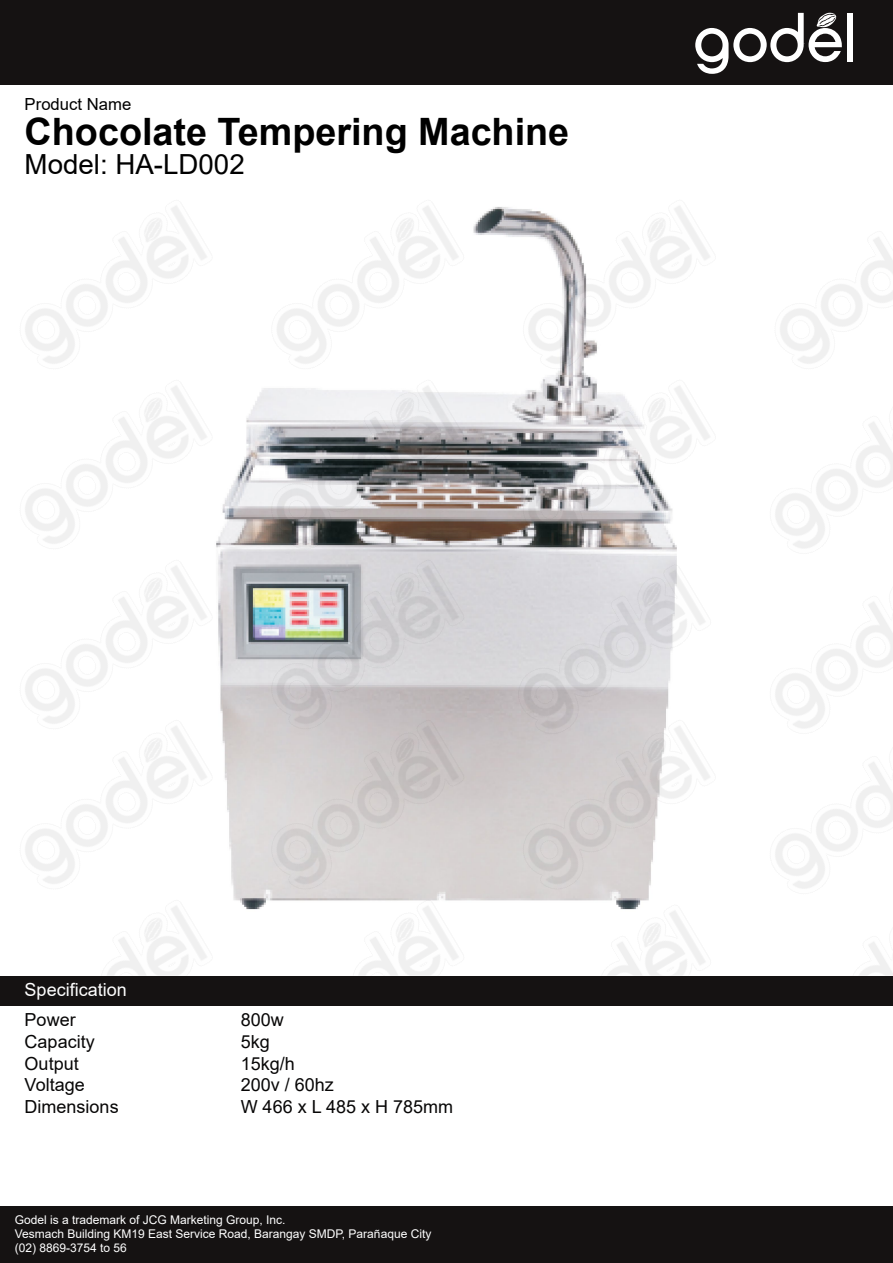
<style>
.page{position:relative;width:893px;height:1263px;background:#fff}
.page>*{position:absolute;margin:0;border:0;box-sizing:border-box;transform-origin:0 0}
.t1{font:700 37.8px "Arial";color:#000}
.t2{font:27.75px "Arial";color:#000}
.t3{font:18px "Arial";color:#070606}
.t4{font:18px "Arial";color:#fff}
.t5{font:16.65px "Arial";color:#000}
.t6{font:12px/14.4px "Arial";color:#fff}
</style>
<div class="page">
<img style="left:496px;top:206px;width:214px;height:158px">
<img style="left:496px;top:364px;width:214px;height:185px">
<img style="left:496px;top:549px;width:209px;height:155px">
<img style="left:277px;top:206px;width:219px;height:158px">
<img style="left:244px;top:386px;width:252px;height:158px">
<img style="left:244px;top:544px;width:252px;height:160px">
<img style="left:25px;top:364px;width:219px;height:180px">
<img style="left:25px;top:544px;width:219px;height:160px">
<img style="left:496px;top:704px;width:214px;height:197px">
<img style="left:550px;top:889px;width:160px;height:86px">
<img style="left:244px;top:704px;width:252px;height:202px">
<img style="left:295px;top:884px;width:201px;height:91px">
<img style="left:25px;top:704px;width:219px;height:180px">
<img style="left:107px;top:884px;width:137px;height:91px">
<div style="left:0;top:0;width:893px;height:85px;background:#151212"></div>
<div style="left:0;top:1206px;width:893px;height:57px;background:#151212"></div>
<div style="left:0;top:976px;width:893px;height:29px;background:#151212"></div>
<div style="left:847px;top:13px;width:6px;height:48px;background:#fff"></div>
<svg style="left:695px;top:13px;width:147px;height:61px"></svg>
<h3 class="t5" style="left:25px;top:92px;width:108px">Product Name</h3>
<h1 class="t1" style="left:25px;top:105px;width:546px">Chocolate Tempering Machine</h1>
<h2 class="t2" style="left:25px;top:145px;width:222px">Model: HA-LD002</h2>
<h3 class="t4" style="left:25px;top:977px;width:104px">Specification</h3>
<h3 class="t3" style="left:25px;top:1008px;width:53px">Power</h3>
<h3 class="t3" style="left:241px;top:1008px;width:45px">800w</h3>
<h3 class="t3" style="left:25px;top:1029px;width:72px">Capacity</h3>
<h3 class="t3" style="left:241px;top:1029px;width:31px">5kg</h3>
<h3 class="t3" style="left:25px;top:1051px;width:56px">Output</h3>
<h3 class="t3" style="left:241px;top:1051px;width:56px">15kg/h</h3>
<h3 class="t3" style="left:25px;top:1072px;width:62px">Voltage</h3>
<h3 class="t3" style="left:241px;top:1072px;width:95px">200v / 60hz</h3>
<h3 class="t3" style="left:25px;top:1094px;width:96px">Dimensions</h3>
<h3 class="t3" style="left:241px;top:1094px;width:214px">W 466 x L 485 x H 785mm</h3>
<p class="t6" style="left:15px;top:1212px;width:418px">Godel is a trademark of JCG Marketing Group, Inc.<br>Vesmach Building KM19 East Service Road, Barangay SMDP, Parañaque City (02) 8869-3754 to 56</p>
</div>
